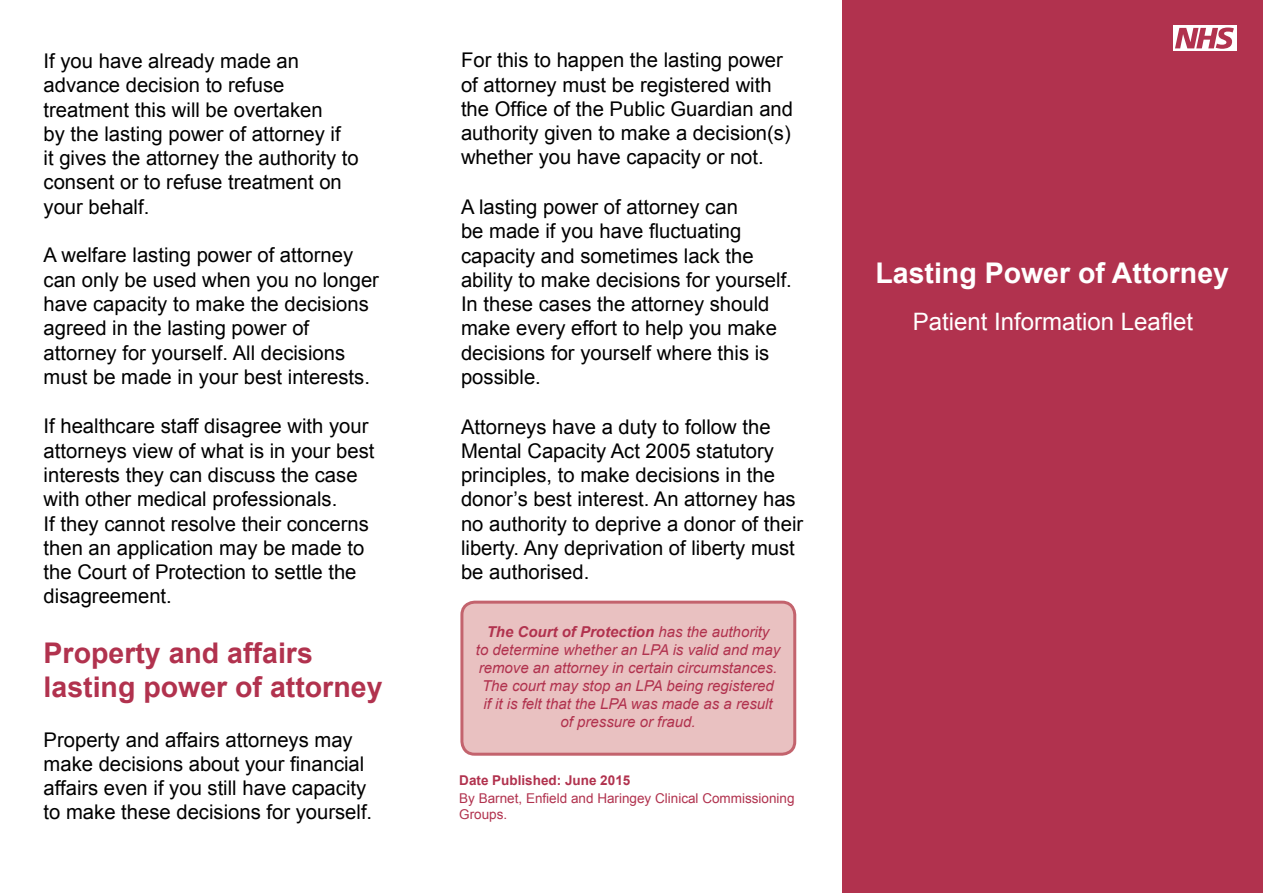
<style>
.page{position:relative;width:1263px;height:893px;background:#fff}
.page>*{position:absolute;margin:0;border:0;box-sizing:border-box;transform-origin:0 0}
.t1{font:700 28.5px/34.2px "Arial";color:#b1324e}
.t2{font:700 28.5px "Arial";color:#fff}
.t3{font:24px "Arial";color:#fff}
.t4{font:20.25px/24.3px "Arial";color:#000}
.t5{font:italic 15px/18px "Arial";color:#b1324e;text-align:center}
.t6{font:13.5px/16.2px "Arial";color:#b1324e}
.t7{font:700 13.5px "Arial";color:#b1324e}
.s1{font-weight:700}
</style>
<div class="page">
<div style="left:843px;top:0;width:420px;height:893px;background:#b1324e"></div>
<div style="left:462px;top:602px;width:333px;height:152px;background:#e9c1c1;border-radius:13px"></div>
<div style="left:460px;top:601px;width:336px;height:155px;border:3px solid #c3636d;border-radius:13px"></div>
<div style="left:1173px;top:25px;width:63px;height:26px;background:#fff"></div>
<svg style="left:1175px;top:28px;width:59px;height:21px"></svg>
<p class="t4" style="left:44px;top:49px;width:317px">If you have already made an advance decision to refuse treatment this will be overtaken<br>by the lasting power of attorney if<br>it gives the attorney the authority to consent or to refuse treatment on your behalf.</p>
<p class="t4" style="left:44px;top:243px;width:337px">A welfare lasting power of attorney can only be used when you no longer have capacity to make the decisions agreed in the lasting power of attorney for yourself. All decisions must be made in your best interests.</p>
<p class="t4" style="left:44px;top:414px;width:332px">If healthcare staff disagree with your attorneys view of what is in your best interests they can discuss the case with other medical professionals.<br>If they cannot resolve their concerns then an application may be made to the Court of Protection to settle the disagreement.</p>
<h1 class="t1" style="left:44px;top:637px;width:340px">Property and affairs lasting power of attorney</h1>
<p class="t4" style="left:44px;top:727px;width:330px">Property and affairs attorneys may make decisions about your financial affairs even if you still have capacity to make these decisions for yourself.</p>
<p class="t4" style="left:461px;top:48px;width:334px">For this to happen the lasting power of attorney must be registered with the Office of the Public Guardian and authority given to make a decision(s) whether you have capacity or not.</p>
<p class="t4" style="left:461px;top:195px;width:332px">A lasting power of attorney can<br>be made if you have fluctuating capacity and sometimes lack the ability to make decisions for yourself.<br>In these cases the attorney should make every effort to help you make decisions for yourself where this is possible.</p>
<p class="t4" style="left:461px;top:414px;width:344px">Attorneys have a duty to follow the Mental Capacity Act 2005 statutory principles, to make decisions in the donor’s best interest. An attorney has no authority to deprive a donor of their liberty. Any deprivation of liberty must be authorised.</p>
<p class="t5" style="left:476px;top:623px;width:306px"><span class="s1">The Court of Protection</span> has the authority<br>to determine whether an LPA is valid and may remove an attorney in certain circumstances.<br>The court may stop an LPA being registered<br>if it is felt that the LPA was made as a result of pressure or fraud.</p>
<p class="t7" style="left:459px;top:771px;width:173px">Date Published: June 2015</p>
<p class="t6" style="left:459px;top:790px;width:337px">By Barnet, Enfield and Haringey Clinical Commissioning<br>Groups.</p>
<h1 class="t2" style="left:875px;top:254px;width:355px">Lasting Power of Attorney</h1>
<p class="t3" style="left:913px;top:306px;width:282px">Patient Information Leaflet</p>
</div>
